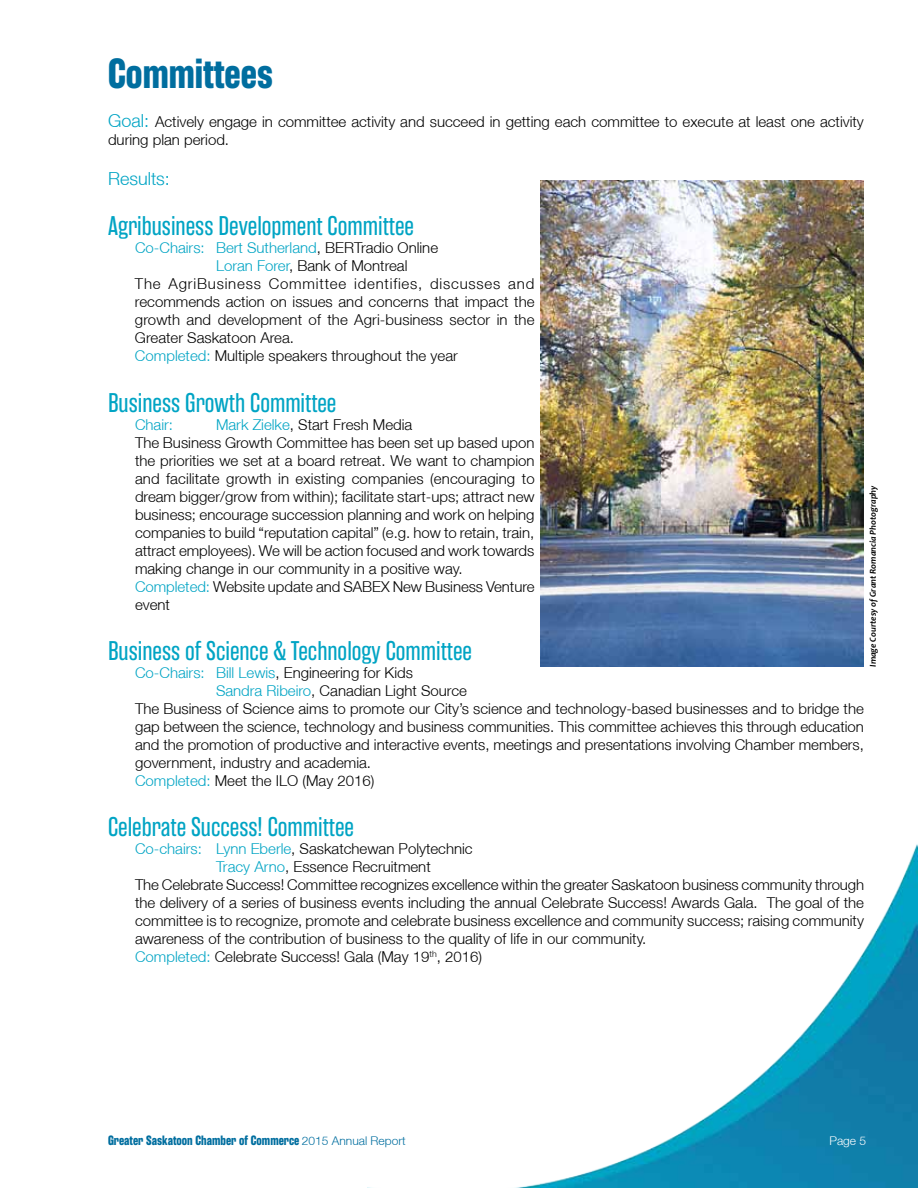
<style>
.page{position:relative;width:918px;height:1188px;background:#fff}
.page>*{position:absolute;margin:0;border:0;box-sizing:border-box;transform-origin:0 0}
.t1{font:700 42px "Rama Gothic E";color:#006e9f}
.t2{font:27px "Rama Gothic E";color:#00a4c4}
.t3{font:300 18px "Helvetica Neue LT";color:#00a4c4}
.t4{font:300 15px/18px "Helvetica Neue LT";color:#000}
.t5{font:300 15px "Helvetica Neue LT";color:#00a4c4}
.t6{font:300 15px "Helvetica Neue LT";letter-spacing:.055em;color:#000}
.t7{font:700 13.5px "Rama Gothic E";color:#006e9f}
.t8{font:300 12px "Helvetica Neue LT";color:#fff}
.t9{font:italic 700 9px "Candara";color:#000}
.s1{font-size:18px;color:#00a4c4}
.s2{color:#000}
.s3{color:#00a4c4}
.s4{font-family:"Helvetica Neue LT";font-weight:300;font-size:12px}
</style>
<div class="page">
<img style="left:368px;top:844px;width:550px;height:344px">
<img style="left:540px;top:181px;width:324px;height:486px">
<h1 class="t1" style="left:108px;top:49px;width:166px">Committees</h1>
<p class="t4" style="left:108px;top:113px;width:757px"><span class="s1">Goal:</span> Actively engage in committee activity and succeed in getting each committee to execute at least one activity during plan period.</p>
<p class="t3" style="left:108px;top:167px;width:63px">Results:</p>
<h2 class="t2" style="left:108px;top:211px;width:307px">Agribusiness Development Committee</h2>
<p class="t5" style="left:135px;top:239px;width:305px">Co-Chairs: Bert Sutherland<span class="s2">, BERTradio Online</span></p>
<p class="t4" style="left:216px;top:257px;width:193px"><span class="s3">Loran Forer</span>, Bank of Montreal</p>
<p class="t6" style="left:135px;top:275px;width:401px">The AgriBusiness Committee identifies, discusses and</p>
<p class="t4" style="left:135px;top:293px;width:401px">recommends action on issues and concerns that impact the</p>
<p class="t4" style="left:135px;top:311px;width:401px">growth and development of the Agri-business sector in the</p>
<p class="t4" style="left:135px;top:329px;width:160px">Greater Saskatoon Area.</p>
<p class="t4" style="left:135px;top:347px;width:324px"><span class="s3">Completed:</span> Multiple speakers throughout the year</p>
<h2 class="t2" style="left:108px;top:388px;width:230px">Business Growth Committee</h2>
<p class="t5" style="left:135px;top:415px;width:40px">Chair:</p>
<p class="t4" style="left:135px;top:415px;width:401px;text-indent:81px"><span class="s3">Mark Zielke</span>, Start Fresh Media<br>The Business Growth Committee has been set up based upon the priorities we set at a board retreat. We want to champion and facilitate growth in existing companies (encouraging to dream bigger/grow from within); facilitate start-ups; attract new business; encourage succession planning and work on helping companies to build “reputation capital” (e.g. how to retain, train, attract employees). We will be action focused and work towards making change in our community in a positive way.<br><span class="s3">Completed:</span> Website update and SABEX New Business Venture event</p>
<h2 class="t2" style="left:108px;top:636px;width:366px">Business of Science &amp; Technology Committee</h2>
<p class="t5" style="left:135px;top:663px;width:279px">Co-Chairs: Bill Lewis<span class="s2">, Engineering for Kids</span></p>
<p class="t4" style="left:216px;top:681px;width:252px"><span class="s3">Sandra Ribeiro</span>, Canadian Light Source</p>
<p class="t4" style="left:135px;top:699px;width:730px">The Business of Science aims to promote our City’s science and technology-based businesses and to bridge the</p>
<p class="t4" style="left:135px;top:717px;width:731px">gap between the science, technology and business communities. This committee achieves this through education</p>
<p class="t4" style="left:135px;top:735px;width:731px">and the promotion of productive and interactive events, meetings and presentations involving Chamber members,</p>
<p class="t4" style="left:135px;top:753px;width:238px">government, industry and academia.</p>
<p class="t4" style="left:135px;top:771px;width:241px"><span class="s3">Completed:</span> Meet the ILO (May 2016)</p>
<h2 class="t2" style="left:108px;top:813px;width:248px">Celebrate Success! Committee</h2>
<p class="t4" style="left:135px;top:840px;width:339px"><span class="s3">Co-chairs: Lynn Eberle</span>, Saskatchewan Polytechnic</p>
<p class="t4" style="left:216px;top:858px;width:216px"><span class="s3">Tracy Arno</span>, Essence Recruitment</p>
<p class="t4" style="left:135px;top:876px;width:731px">The Celebrate Success! Committee recognizes excellence within the greater Saskatoon business community through</p>
<p class="t4" style="left:135px;top:894px;width:730px">the delivery of a series of business events including the annual Celebrate Success! Awards Gala. The goal of the</p>
<p class="t4" style="left:135px;top:912px;width:731px">committee is to recognize, promote and celebrate business excellence and community success; raising community</p>
<p class="t4" style="left:135px;top:930px;width:513px">awareness of the contribution of business to the quality of life in our community.</p>
<p class="t4" style="left:135px;top:948px;width:349px"><span class="s3">Completed:</span> Celebrate Success! Gala (May 19<sup>th</sup>, 2016)</p>
<p class="t9" style="left:867px;top:667px;width:183px;rotate:-90deg">Image Courtesy of Grant Romancia Photography</p>
<p class="t7" style="left:108px;top:1133px;width:299px">Greater Saskatoon Chamber of Commerce <span class="s4">2015 Annual Report</span></p>
<p class="t8" style="left:829px;top:1133px;width:38px">Page 5</p>
</div>
